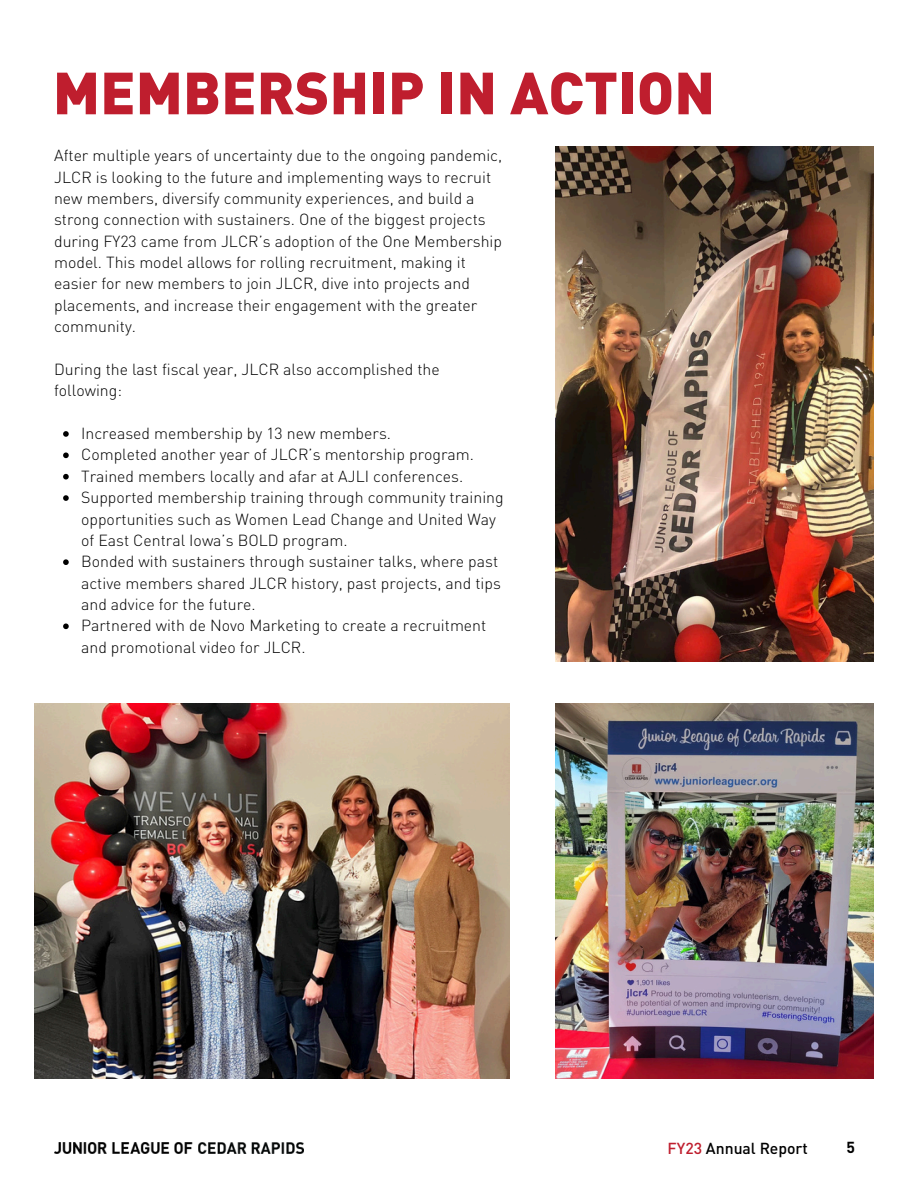
<style>
.page{position:relative;width:918px;height:1188px;background:#fff}
.page>*{position:absolute;margin:0;border:0;box-sizing:border-box;transform-origin:0 0}
.t1{font:900 58.5px "DINOT";color:#bf1e2e}
.t2{font:300 15.9px/21.3px "DINOT";color:#000}
.t3{font:500 15.75px "DINOT";color:#000}
.t4{font:700 15.75px "DINOT";color:#000}
.s1{color:#bf1e2e}
</style>
<div class="page">
<img style="left:54px;top:1142px;width:250px;height:12px">
<img style="left:555px;top:147px;width:319px;height:514px">
<img style="left:555px;top:704px;width:319px;height:374px">
<img style="left:34px;top:704px;width:475px;height:374px">
<svg style="left:63px;top:431px;width:6px;height:6px"></svg>
<svg style="left:63px;top:453px;width:6px;height:5px"></svg>
<svg style="left:63px;top:474px;width:6px;height:6px"></svg>
<svg style="left:63px;top:495px;width:6px;height:6px"></svg>
<svg style="left:63px;top:559px;width:6px;height:6px"></svg>
<svg style="left:63px;top:624px;width:6px;height:5px"></svg>
<h1 class="t1" style="left:53px;top:53px;width:664px">MEMBERSHIP IN ACTION</h1>
<p class="t2" style="left:54px;top:144px;width:450px">After multiple years of uncertainty due to the ongoing pandemic, JLCR is looking to the future and implementing ways to recruit new members, diversify community experiences, and build a strong connection with sustainers. One of the biggest projects during FY23 came from JLCR’s adoption of the One Membership model. This model allows for rolling recruitment, making it easier for new members to join JLCR, dive into projects and placements, and increase their engagement with the greater community.</p>
<p class="t2" style="left:54px;top:358px;width:387px">During the last fiscal year, JLCR also accomplished the following:</p>
<p class="t2" style="left:81px;top:422px;width:424px">Increased membership by 13 new members.<br>Completed another year of JLCR’s mentorship program.<br>Trained members locally and afar at AJLI conferences.<br>Supported membership training through community training opportunities such as Women Lead Change and United Way of East Central Iowa’s BOLD program.<br>Bonded with sustainers through sustainer talks, where past active members shared JLCR history, past projects, and tips and advice for the future.<br>Partnered with de Novo Marketing to create a recruitment and promotional video for JLCR.</p>
<h1 class="t3" style="left:668px;top:1137px;width:142px"><span class="s1">FY23</span> Annual Report</h1>
<p class="t4" style="left:846px;top:1137px;width:10px">5</p>
</div>
